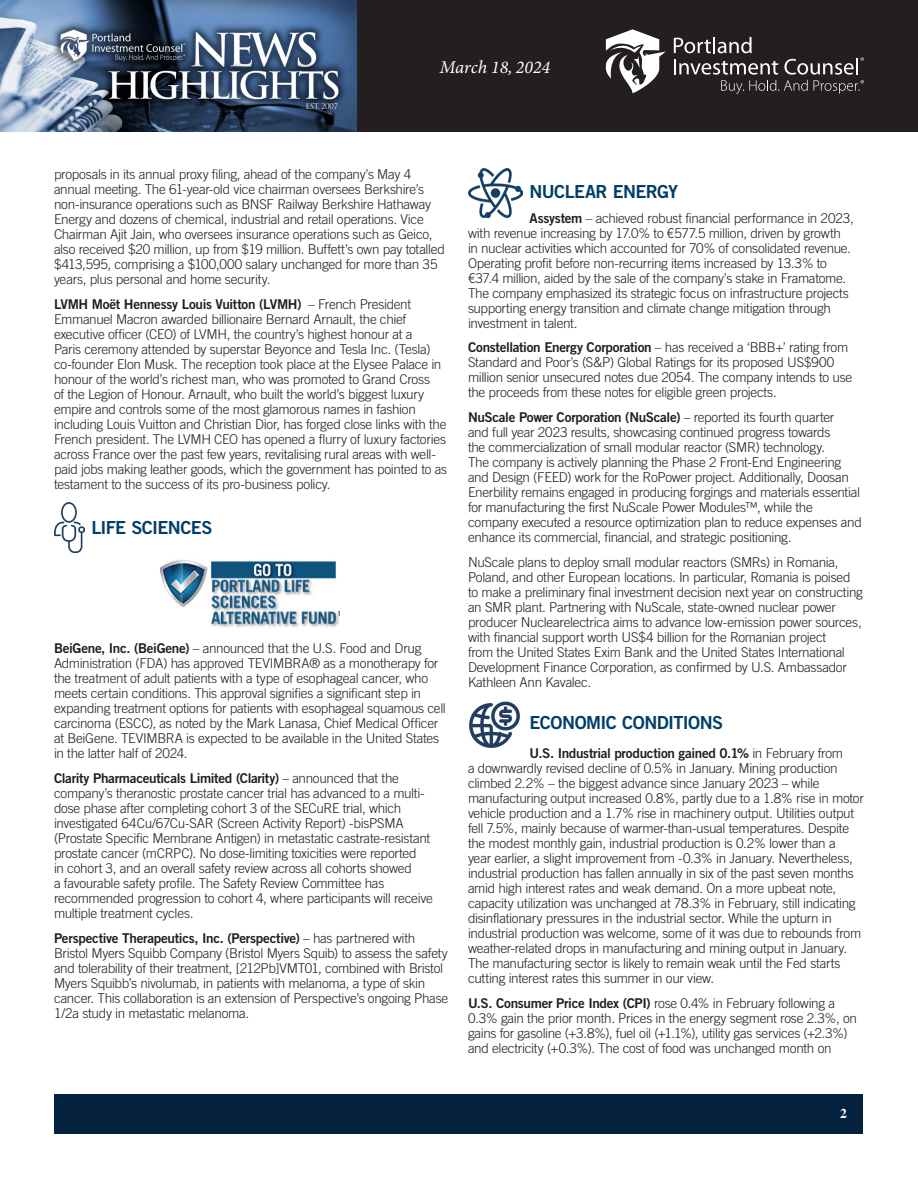
<style>
.page{position:relative;width:918px;height:1188px;background:#fff}
.page>*{position:absolute;margin:0;border:0;box-sizing:border-box;transform-origin:0 0}
.Article_-_Body{font:18px "Trade Gothic Bold Two";letter-spacing:-.03em;color:#003e69}
.t1{font:italic 18px "Minion Variable Concept";color:#fff}
.Article_-_Body-2{font:300 13.5px/15px "Trade Gothic";letter-spacing:-.02em;color:#231f20}
.t2{font:700 13.5px "Times";color:#fff}
.t3{font:7.05px "Trade Gothic Bold Cond Twenty";color:#003e69}
.s1{font-family:"Trade Gothic Bold Two";font-weight:400}
</style>
<div class="page">
<div style="left:356px;top:0;width:562px;height:132px;background:#231f20"></div>
<img style="left:0;top:0;width:356px;height:132px">
<svg style="left:674px;top:37px;width:190px;height:57px"></svg>
<svg style="left:606px;top:29px;width:60px;height:64px"></svg>
<div style="left:55px;top:1094px;width:808px;height:39px;background:#04213e"></div>
<img style="left:54px;top:502px;width:31px;height:51px">
<img style="left:160px;top:560px;width:179px;height:67px">
<img style="left:468px;top:168px;width:55px;height:49px">
<img style="left:469px;top:701px;width:51px;height:47px">
<h1 class="t1" style="left:440px;top:55px;width:112px">March 18, 2024</h1>
<p class="Article_-_Body-2" style="left:54px;top:167px;width:393px">proposals in its annual proxy filing, ahead of the company’s May 4 annual meeting. The 61-year-old vice chairman oversees Berkshire’s non-insurance operations such as BNSF Railway Berkshire Hathaway Energy and dozens of chemical, industrial and retail operations. Vice Chairman Ajit Jain, who oversees insurance operations such as Geico, also received $20 million, up from $19 million. Buffett’s own pay totalled $413,595, comprising a $100,000 salary unchanged for more than 35 years, plus personal and home security.</p>
<p class="Article_-_Body-2" style="left:54px;top:296px;width:395px"><span class="s1">LVMH Moët Hennessy Louis Vuitton (LVMH)</span> – French President Emmanuel Macron awarded billionaire Bernard Arnault, the chief executive officer (CEO) of LVMH, the country’s highest honour at a<br>Paris ceremony attended by superstar Beyonce and Tesla Inc. (Tesla) co-founder Elon Musk. The reception took place at the Elysee Palace in honour of the world’s richest man, who was promoted to Grand Cross<br>of the Legion of Honour. Arnault, who built the world’s biggest luxury empire and controls some of the most glamorous names in fashion including Louis Vuitton and Christian Dior, has forged close links with the French president. The LVMH CEO has opened a flurry of luxury factories across France over the past few years, revitalising rural areas with well&shy;paid jobs making leather goods, which the government has pointed to as testament to the success of its pro-business policy.</p>
<p class="Article_-_Body" style="left:91px;top:517px;width:122px">LIFE SCIENCES</p>
<p class="t3" style="left:338px;top:609px;width:5px">1</p>
<p class="Article_-_Body-2" style="left:54px;top:641px;width:393px"><span class="s1">BeiGene, Inc. (BeiGene)</span> – announced that the U.S. Food and Drug Administration (FDA) has approved TEVIMBRA® as a monotherapy for the treatment of adult patients with a type of esophageal cancer, who meets certain conditions. This approval signifies a significant step in expanding treatment options for patients with esophageal squamous cell carcinoma (ESCC), as noted by the Mark Lanasa, Chief Medical Officer at BeiGene. TEVIMBRA is expected to be available in the United States in the latter half of 2024.</p>
<p class="Article_-_Body-2" style="left:54px;top:771px;width:380px"><span class="s1">Clarity Pharmaceuticals Limited (Clarity)</span> – announced that the company’s theranostic prostate cancer trial has advanced to a multi&shy;dose phase after completing cohort 3 of the SECuRE trial, which investigated 64Cu/67Cu-SAR (Screen Activity Report) -bisPSMA (Prostate Specific Membrane Antigen) in metastatic castrate-resistant prostate cancer (mCRPC). No dose-limiting toxicities were reported<br>in cohort 3, and an overall safety review across all cohorts showed<br>a favourable safety profile. The Safety Review Committee has recommended progression to cohort 4, where participants will receive multiple treatment cycles.</p>
<p class="Article_-_Body-2" style="left:54px;top:930px;width:396px"><span class="s1">Perspective Therapeutics, Inc. (Perspective)</span> – has partnered with Bristol Myers Squibb Company (Bristol Myers Squib) to assess the safety and tolerability of their treatment, [212Pb]VMT01, combined with Bristol Myers Squibb’s nivolumab, in patients with melanoma, a type of skin cancer. This collaboration is an extension of Perspective’s ongoing Phase 1/2a study in metastatic melanoma.</p>
<p class="Article_-_Body" style="left:529px;top:180px;width:150px">NUCLEAR ENERGY</p>
<p class="Article_-_Body-2" style="left:468px;top:210px;width:387px;text-indent:62px"><span class="s1">Assystem</span> – achieved robust financial performance in 2023, with revenue increasing by 17.0% to €577.5 million, driven by growth in nuclear activities which accounted for 70% of consolidated revenue.<br>Operating profit before non-recurring items increased by 13.3% to €37.4 million, aided by the sale of the company’s stake in Framatome.<br>The company emphasized its strategic focus on infrastructure projects supporting energy transition and climate change mitigation through investment in talent.</p>
<p class="Article_-_Body-2" style="left:468px;top:340px;width:386px"><span class="s1">Constellation Energy Corporation</span> – has received a ‘BBB+’ rating from Standard and Poor’s (S&amp;P) Global Ratings for its proposed US$900 million senior unsecured notes due 2054. The company intends to use the proceeds from these notes for eligible green projects.</p>
<p class="Article_-_Body-2" style="left:468px;top:410px;width:395px"><span class="s1">NuScale Power Corporation (NuScale)</span> – reported its fourth quarter<br>and full year 2023 results, showcasing continued progress towards<br>the commercialization of small modular reactor (SMR) technology.<br>The company is actively planning the Phase 2 Front-End Engineering and Design (FEED) work for the RoPower project. Additionally, Doosan Enerbility remains engaged in producing forgings and materials essential for manufacturing the first NuScale Power Modules™, while the company executed a resource optimization plan to reduce expenses and enhance its commercial, financial, and strategic positioning.</p>
<p class="Article_-_Body-2" style="left:468px;top:554px;width:396px">NuScale plans to deploy small modular reactors (SMRs) in Romania, Poland, and other European locations. In particular, Romania is poised to make a preliminary final investment decision next year on constructing an SMR plant. Partnering with NuScale, state-owned nuclear power producer Nuclearelectrica aims to advance low-emission power sources, with financial support worth US$4 billion for the Romanian project<br>from the United States Exim Bank and the United States International Development Finance Corporation, as confirmed by U.S. Ambassador Kathleen Ann Kavalec.</p>
<p class="Article_-_Body" style="left:529px;top:712px;width:195px">ECONOMIC CONDITIONS</p>
<p class="Article_-_Body-2" style="left:468px;top:746px;width:397px;text-indent:62px"><span class="s1">U.S. Industrial production gained 0.1%</span> in February from<br>a downwardly revised decline of 0.5% in January. Mining production climbed 2.2% – the biggest advance since January 2023 – while manufacturing output increased 0.8%, partly due to a 1.8% rise in motor vehicle production and a 1.7% rise in machinery output. Utilities output fell 7.5%, mainly because of warmer-than-usual temperatures. Despite the modest monthly gain, industrial production is 0.2% lower than a<br>year earlier, a slight improvement from -0.3% in January. Nevertheless, industrial production has fallen annually in six of the past seven months amid high interest rates and weak demand. On a more upbeat note, capacity utilization was unchanged at 78.3% in February, still indicating disinflationary pressures in the industrial sector. While the upturn in industrial production was welcome, some of it was due to rebounds from weather-related drops in manufacturing and mining output in January.<br>The manufacturing sector is likely to remain weak until the Fed starts cutting interest rates this summer in our view.</p>
<p class="Article_-_Body-2" style="left:468px;top:995px;width:391px"><span class="s1">U.S. Consumer Price Index (CPI)</span> rose 0.4% in February following a 0.3% gain the prior month. Prices in the energy segment rose 2.3%, on gains for gasoline (+3.8%), fuel oil (+1.1%), utility gas services (+2.3%) and electricity (+0.3%). The cost of food was unchanged month on</p>
<p class="t2" style="left:840px;top:1100px;width:8px">2</p>
</div>
